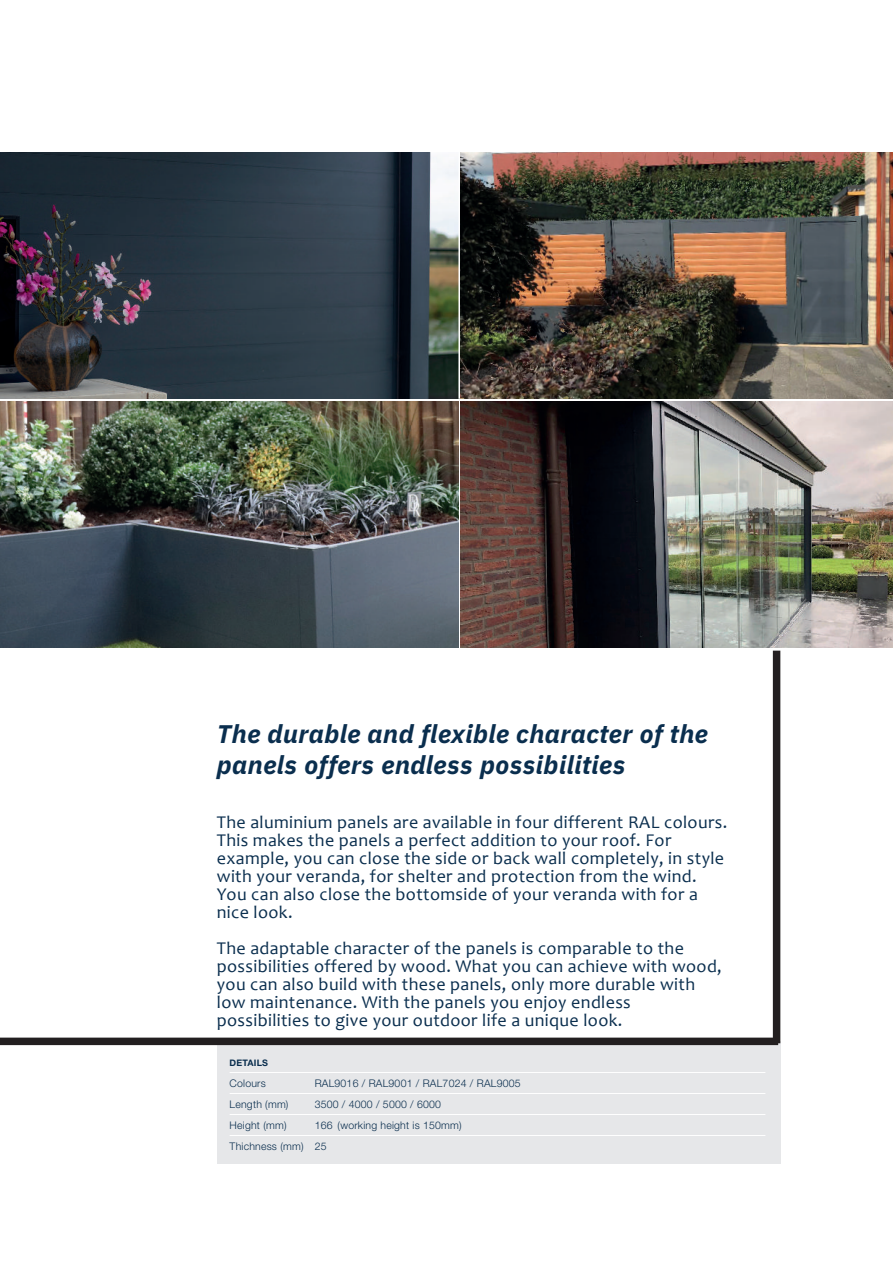
<style>
.page{position:relative;width:893px;height:1263px;background:#fff}
.page>*{position:absolute;margin:0;border:0;box-sizing:border-box;transform-origin:0 0}
.t1{font:italic 700 25.5px/31.5px "IBM Plex Sans";letter-spacing:.02em;color:#0a2e4e}
.t2{font:18px/18px "Candara";letter-spacing:.02em;color:#0a2e4e}
.t3{font:300 10.5px "Helvetica Neue LT Std";letter-spacing:.02em;color:#0a2e4e}
.t4{font:700 9px "Helvetica Neue LT Std";letter-spacing:.02em;color:#0a2e4e}
</style>
<div class="page">
<img style="left:0;top:401px;width:458px;height:246px">
<img style="left:0;top:153px;width:458px;height:246px">
<div style="left:217px;top:1041px;width:563px;height:123px;background:#e6e7e9"></div>
<hr style="left:230px;top:1072px;width:535px;height:1px;background:#fff">
<hr style="left:230px;top:1093px;width:535px;height:1px;background:#fff">
<hr style="left:230px;top:1114px;width:535px;height:1px;background:#fff">
<hr style="left:230px;top:1135px;width:535px;height:1px;background:#fff">
<img style="left:460px;top:401px;width:433px;height:246px">
<img style="left:460px;top:153px;width:433px;height:246px">
<div style="left:773px;top:651px;width:7px;height:392px;background:#231f20"></div>
<div style="left:0;top:1037px;width:778px;height:8px;background:#231f20"></div>
<p class="t1" style="left:217px;top:716px;width:493px">The durable and flexible character of the panels offers endless possibilities</p>
<p class="t2" style="left:217px;top:813px;width:512px">The aluminium panels are available in four different RAL colours.<br>This makes the panels a perfect addition to your roof. For example, you can close the side or back wall completely, in style with your veranda, for shelter and protection from the wind.<br>You can also close the bottomside of your veranda with for a nice look.</p>
<p class="t2" style="left:217px;top:939px;width:506px">The adaptable character of the panels is comparable to the possibilities offered by wood. What you can achieve with wood, you can also build with these panels, only more durable with low maintenance. With the panels you enjoy endless possibilities to give your outdoor life a unique look.</p>
<p class="t4" style="left:230px;top:1057px;width:40px">DETAILS</p>
<p class="t3" style="left:230px;top:1077px;width:38px">Colours</p>
<p class="t3" style="left:315px;top:1077px;width:207px">RAL9016 / RAL9001 / RAL7024 / RAL9005</p>
<p class="t3" style="left:230px;top:1098px;width:60px">Length (mm)</p>
<p class="t3" style="left:315px;top:1098px;width:128px">3500 / 4000 / 5000 / 6000</p>
<p class="t3" style="left:230px;top:1119px;width:58px">Height (mm)</p>
<p class="t3" style="left:315px;top:1119px;width:149px">166 (working height is 150mm)</p>
<p class="t3" style="left:230px;top:1140px;width:98px">Thichness (mm) 25</p>
</div>
